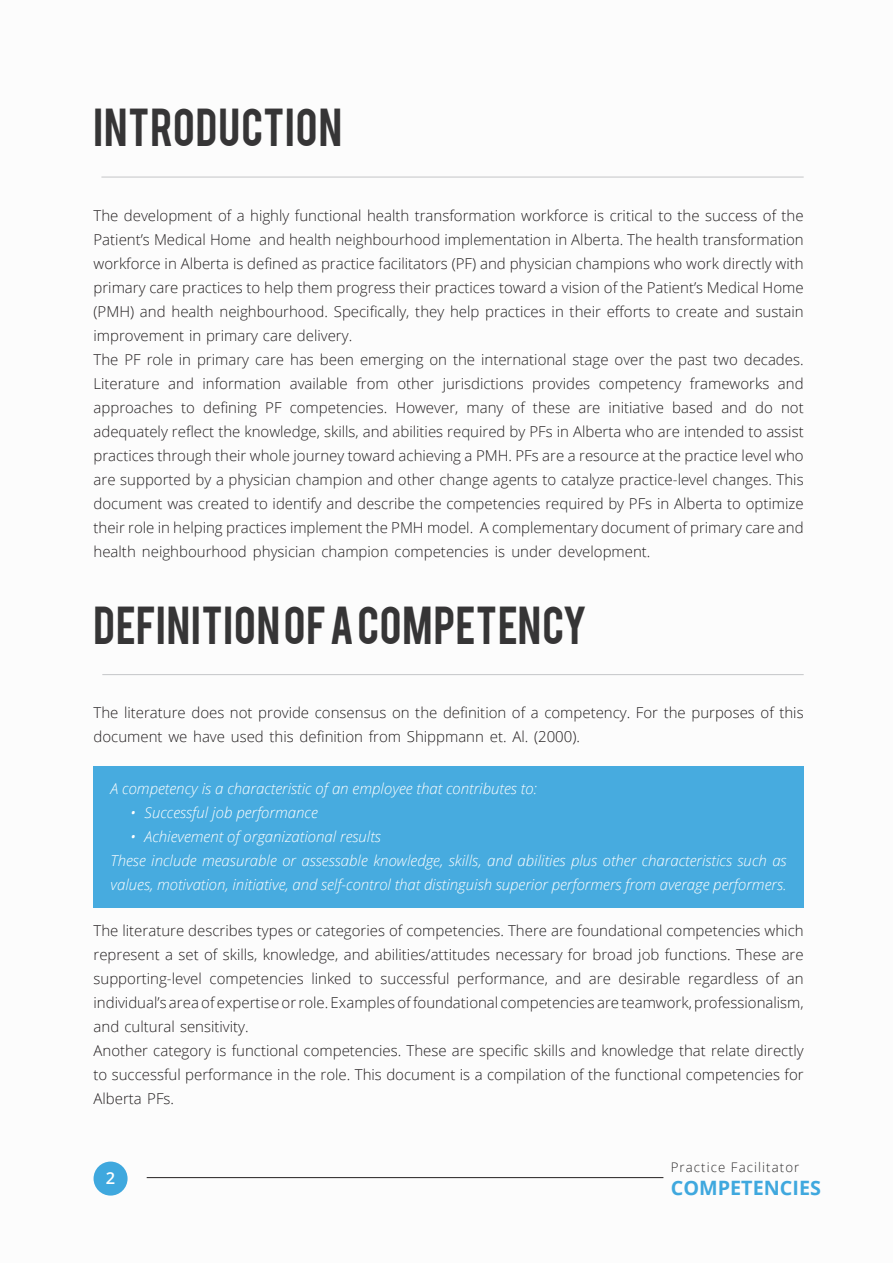
<style>
.page{position:relative;width:893px;height:1263px;background:#fff}
.page>*{position:absolute;margin:0;border:0;box-sizing:border-box;transform-origin:0 0}
.Big_Title{font:42px "Bebas";letter-spacing:.02em;color:#363536}
.t1{font:700 19.8px "Open Sans";color:#3fa8de}
.t2{font:600 16.5px "Open Sans";color:#fff}
.Body_Text{font:300 15px/24px "Open Sans";color:#231f20;text-align:justify}
.t3{font:italic 300 15px/24px "Open Sans";color:#fff}
.t4{font:300 13.2px "Open Sans";letter-spacing:.08em;color:#312f30}
</style>
<div class="page">
<hr style="left:101px;top:177px;width:703px;height:1px;background:#c7c8ca">
<hr style="left:102px;top:674px;width:702px;height:1px;background:#c7c8ca">
<div style="left:94px;top:766px;width:710px;height:141px;background:#47abdf"></div>
<hr style="left:147px;top:1177px;width:516px;height:1px;background:#231f20">
<div style="left:94px;top:1161px;width:34px;height:34px;background:#3fa8de;border-radius:50%"></div>
<p class="Big_Title" style="left:94px;top:97px;width:250px">INTRODUCTION</p>
<p class="Body_Text" style="left:94px;top:203px;width:712px">The development of a highly functional health transformation workforce is critical to the success of the Patient’s Medical Home and health neighbourhood implementation in Alberta. The health transformation workforce in Alberta is defined as practice facilitators (PF) and physician champions who work directly with primary care practices to help them progress their practices toward a vision of the Patient’s Medical Home (PMH) and health neighbourhood. Specifically, they help practices in their efforts to create and sustain improvement in primary care delivery.</p>
<p class="Body_Text" style="left:94px;top:347px;width:712px">The PF role in primary care has been emerging on the international stage over the past two decades.<br>Literature and information available from other jurisdictions provides competency frameworks and approaches to defining PF competencies. However, many of these are initiative based and do not adequately reflect the knowledge, skills, and abilities required by PFs in Alberta who are intended to assist practices through their whole journey toward achieving a PMH. PFs are a resource at the practice level who are supported by a physician champion and other change agents to catalyze practice-level changes. This document was created to identify and describe the competencies required by PFs in Alberta to optimize their role in helping practices implement the PMH model. A complementary document of primary care and health neighbourhood physician champion competencies is under development.</p>
<p class="Big_Title" style="left:94px;top:595px;width:495px">DEFINITION OF A COMPETENCY</p>
<p class="Body_Text" style="left:94px;top:700px;width:712px">The literature does not provide consensus on the definition of a competency. For the purposes of this document we have used this definition from Shippmann et. Al. (2000).</p>
<p class="t3" style="left:111px;top:776px;width:428px">A competency is a characteristic of an employee that contributes to:</p>
<p class="t3" style="left:130px;top:800px;width:189px">• Successful job performance</p>
<p class="t3" style="left:111px;top:824px;width:678px;text-indent:20px">• Achievement of organizational results<br>These include measurable or assessable knowledge, skills, and abilities plus other characteristics such as values, motivation, initiative, and self-control that distinguish superior performers from average performers.</p>
<p class="Body_Text" style="left:94px;top:918px;width:712px">The literature describes types or categories of competencies. There are foundational competencies which represent a set of skills, knowledge, and abilities/attitudes necessary for broad job functions. These are supporting-level competencies linked to successful performance, and are desirable regardless of an individual’s area of expertise or role. Examples of foundational competencies are teamwork, professionalism, and cultural sensitivity.</p>
<p class="Body_Text" style="left:94px;top:1038px;width:712px">Another category is functional competencies. These are specific skills and knowledge that relate directly to successful performance in the role. This document is a compilation of the functional competencies for Alberta PFs.</p>
<p class="t2" style="left:106px;top:1166px;width:11px">2</p>
<p class="t4" style="left:671px;top:1158px;width:130px">Practice Facilitator</p>
<h2 class="t1" style="left:671px;top:1174px;width:152px">COMPETENCIES</h2>
</div>
